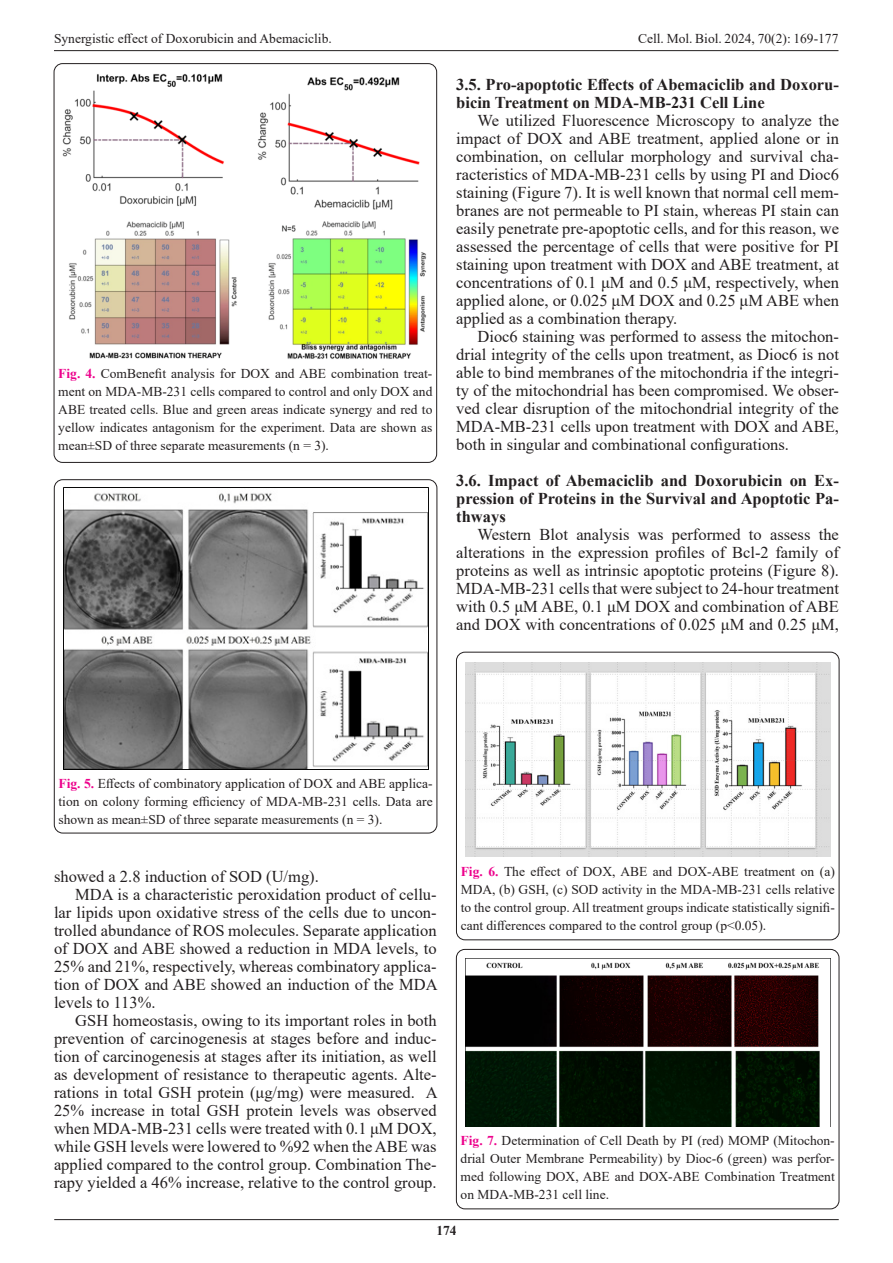
<style>
.page{position:relative;width:893px;height:1263px;background:#fff}
.page>*{position:absolute;margin:0;border:0;box-sizing:border-box;transform-origin:0 0}
.t1{font:16.5px/18px "Times New Roman";color:#231f20;text-align:justify}
.t2{font:700 16.5px/18px "Times New Roman";color:#231f20}
.t3{font:13.5px/18px "Times New Roman";color:#231f20;text-align:justify}
.t4{font:700 13.5px "Times New Roman";color:#231f20}
.s1{font-weight:700;color:#ed028c}
</style>
<div class="page">
<hr style="left:54px;top:50px;width:784px;height:1px;background:#231f20">
<hr style="left:54px;top:1219px;width:785px;height:1px;background:#231f20">
<div style="left:54px;top:480px;width:383px;height:353px;border:1px solid #231f20;border-radius:9px"></div>
<img style="left:63px;top:488px;width:365px;height:281px">
<div style="left:456px;top:652px;width:383px;height:288px;border:1px solid #231f20;border-radius:9px"></div>
<img style="left:465px;top:662px;width:366px;height:195px">
<div style="left:456px;top:949px;width:383px;height:260px;border:1px solid #231f20;border-radius:9px"></div>
<img style="left:465px;top:958px;width:365px;height:169px">
<img style="left:63px;top:73px;width:364px;height:286px">
<p class="t3" style="left:54px;top:29px;width:279px">Synergistic effect of Doxorubicin and Abemaciclib.</p>
<p class="t3" style="left:638px;top:29px;width:202px">Cell. Mol. Biol. 2024, 70(2): 169-177</p>
<p class="t3" style="left:58px;top:364px;width:376px"><span class="s1">Fig. 4.</span> ComBenefit analysis for DOX and ABE combination treat&shy;ment on MDA-MB-231 cells compared to control and only DOX and ABE treated cells. Blue and green areas indicate synergy and red to yellow indicates antagonism for the experiment. Data are shown as mean±SD of three separate measurements (n = 3).</p>
<p class="t2" style="left:456px;top:75px;width:384px">3.5. Pro-apoptotic Effects of Abemaciclib and Doxoru&shy;bicin Treatment on MDA-MB-231 Cell Line</p>
<p class="t1" style="left:456px;top:111px;width:384px;text-indent:21px">We utilized Fluorescence Microscopy to analyze the impact of DOX and ABE treatment, applied alone or in combination, on cellular morphology and survival cha&shy;racteristics of MDA-MB-231 cells by using PI and Dioc6 staining (Figure 7). It is well known that normal cell mem&shy;branes are not permeable to PI stain, whereas PI stain can easily penetrate pre-apoptotic cells, and for this reason, we assessed the percentage of cells that were positive for PI staining upon treatment with DOX and ABE treatment, at concentrations of 0.1 μΜ and 0.5 μΜ, respectively, when applied alone, or 0.025 μΜ DOX and 0.25 μΜ ABE when applied as a combination therapy.</p>
<p class="t1" style="left:456px;top:327px;width:384px;text-indent:21px">Dioc6 staining was performed to assess the mitochon&shy;drial integrity of the cells upon treatment, as Dioc6 is not able to bind membranes of the mitochondria if the integri&shy;ty of the mitochondrial has been compromised. We obser&shy;ved clear disruption of the mitochondrial integrity of the MDA-MB-231 cells upon treatment with DOX and ABE, both in singular and combinational configurations.</p>
<p class="t2" style="left:456px;top:471px;width:384px;text-align:justify">3.6. Impact of Abemaciclib and Doxorubicin on Ex&shy;pression of Proteins in the Survival and Apoptotic Pa&shy;thways</p>
<p class="t1" style="left:456px;top:525px;width:384px;text-indent:21px">Western Blot analysis was performed to assess the alterations in the expression profiles of Bcl-2 family of proteins as well as intrinsic apoptotic proteins (Figure 8).<br>MDA-MB-231 cells that were subject to 24-hour treatment with 0.5 μΜ ABE, 0.1 μΜ DOX and combination of ABE and DOX with concentrations of 0.025 μΜ and 0.25 μΜ,</p>
<p class="t3" style="left:58px;top:774px;width:376px"><span class="s1">Fig. 5.</span> Effects of combinatory application of DOX and ABE applica&shy;tion on colony forming efficiency of MDA-MB-231 cells. Data are shown as mean±SD of three separate measurements (n = 3).</p>
<p class="t1" style="left:54px;top:867px;width:266px">showed a 2.8 induction of SOD (U/mg).</p>
<p class="t1" style="left:54px;top:885px;width:385px;text-indent:21px">MDA is a characteristic peroxidation product of cellu&shy;lar lipids upon oxidative stress of the cells due to uncon&shy;trolled abundance of ROS molecules. Separate application of DOX and ABE showed a reduction in MDA levels, to 25% and 21%, respectively, whereas combinatory applica&shy;tion of DOX and ABE showed an induction of the MDA levels to 113%.</p>
<p class="t1" style="left:54px;top:1011px;width:385px;text-indent:21px">GSH homeostasis, owing to its important roles in both prevention of carcinogenesis at stages before and induc&shy;tion of carcinogenesis at stages after its initiation, as well as development of resistance to therapeutic agents. Alte&shy;rations in total GSH protein (μg/mg) were measured. A 25% increase in total GSH protein levels was observed when MDA-MB-231 cells were treated with 0.1 μΜ DOX, while GSH levels were lowered to %92 when the ABE was applied compared to the control group. Combination The&shy;rapy yielded a 46% increase, relative to the control group.</p>
<p class="t3" style="left:461px;top:862px;width:376px"><span class="s1">Fig. 6.</span> The effect of DOX, ABE and DOX-ABE treatment on (a)<br>MDA, (b) GSH, (c) SOD activity in the MDA-MB-231 cells relative to the control group. All treatment groups indicate statistically signifi&shy;cant differences compared to the control group (p&lt;0.05).</p>
<p class="t3" style="left:461px;top:1131px;width:376px"><span class="s1">Fig. 7.</span> Determination of Cell Death by PI (red) MOMP (Mitochon&shy;drial Outer Membrane Permeability) by Dioc-6 (green) was perfor&shy;med following DOX, ABE and DOX-ABE Combination Treatment on MDA-MB-231 cell line.</p>
<p class="t4" style="left:436px;top:1220px;width:22px">174</p>
</div>
